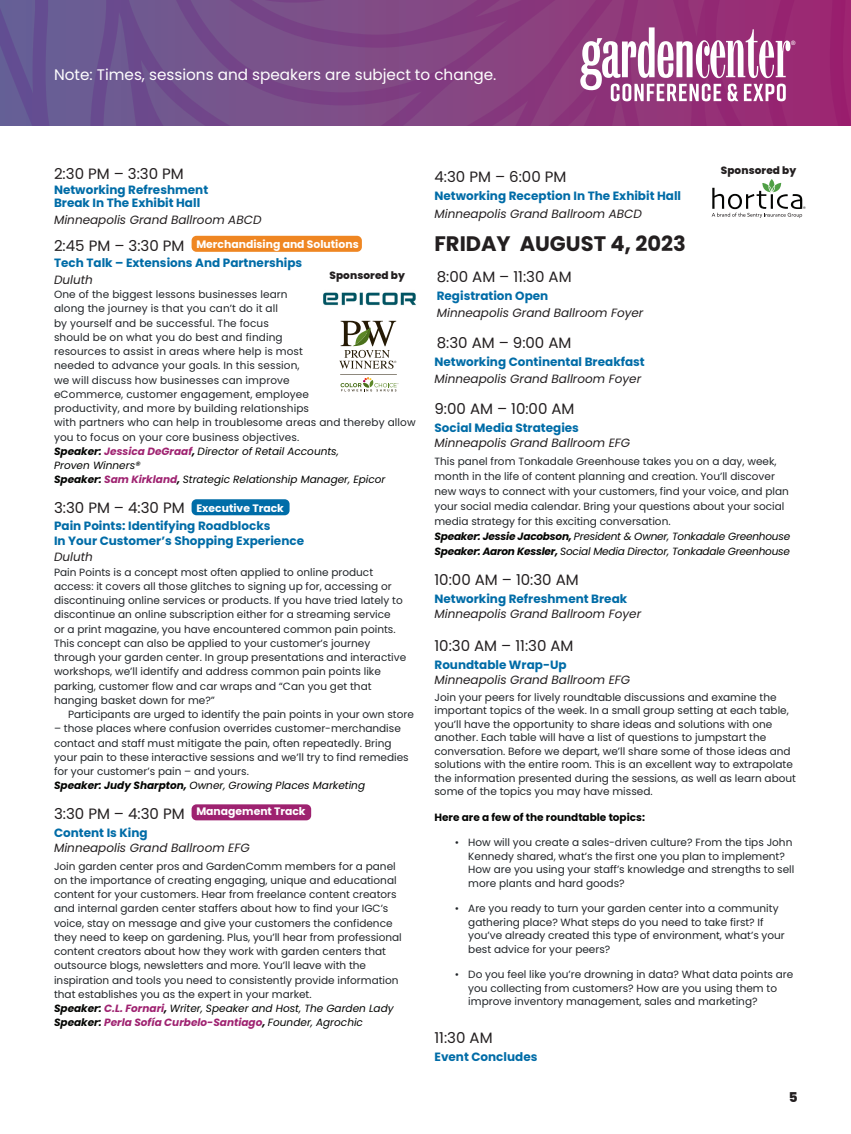
<style>
.page{position:relative;width:851px;height:1134px;background:#fff}
.page>*{position:absolute;margin:0;border:0;box-sizing:border-box;transform-origin:0 0}
.t1{font:700 21px "Poppins";color:#231f20}
.No_Spacing{font:15.3px "Poppins";color:#fff}
.t2{font:15px "Poppins";color:#231f20}
.t3{font:800 13.5px "Poppins";color:#231f20}
.No_Spacing-2{font:700 12px/16.5px "Poppins";color:#006ca7}
.No_Spacing-3{font:italic 12px/15px "Poppins";color:#231f20}
.t4{font:700 10.8px "Poppins";color:#fff}
.No_Spacing-4{font:10.5px/14.2px "Poppins";color:#212529}
.No_Spacing-5{font:700 10.5px "Poppins";color:#040503}
.t5{font:800 10.5px "Poppins";letter-spacing:.01em;color:#231f20}
.t6{font:6.15px "Museo Sans 500";color:#fff}
.s1{font-weight:400;font-style:italic;color:#231f20}
.s2{font-weight:700;font-style:italic;color:#040503}
.s3{font-weight:700;font-style:italic;color:#9f2371}
.s4{font-style:italic;color:#040503}
.s5{font-weight:700;font-style:normal;color:#006ca7}
</style>
<div class="page">
<svg style="left:0;top:0;width:850px;height:125px;background:#7e4584"></svg>
<svg style="left:580px;top:27px;width:210px;height:74px"></svg>
<svg style="left:711px;top:179px;width:94px;height:39px"></svg>
<img style="left:323px;top:292px;width:93px;height:14px">
<svg style="left:339px;top:321px;width:59px;height:70px"></svg>
<div style="left:191px;top:236px;width:171px;height:16px;background:#ef8622;border-radius:5px"></div>
<div style="left:191px;top:499px;width:98px;height:16px;background:#006da8;border-radius:5px"></div>
<div style="left:191px;top:804px;width:120px;height:16px;background:#9e2270;border-radius:5px"></div>
<p class="No_Spacing" style="left:54px;top:66px;width:444px">Note: Times, sessions and speakers are subject to change.</p>
<p class="t6" style="left:790px;top:39px;width:7px">®</p>
<p class="t2" style="left:54px;top:165px;width:131px">2:30 PM – 3:30 PM</p>
<p class="No_Spacing-2" style="left:54px;top:183px;width:156px;line-height:13.5px">Networking Refreshment<br>Break In The Exhibit Hall</p>
<p class="No_Spacing-3" style="left:54px;top:212px;width:209px">Minneapolis Grand Ballroom ABCD</p>
<p class="t2" style="left:54px;top:237px;width:132px">2:45 PM – 3:30 PM</p>
<p class="No_Spacing-2" style="left:54px;top:255px;width:250px">Tech Talk – Extensions And Partnerships<br><span class="s1">Duluth</span></p>
<p class="No_Spacing-4" style="left:54px;top:287px;width:363px">One of the biggest lessons businesses learn<br>along the journey is that you can’t do it all<br>by yourself and be successful. The focus<br>should be on what you do best and finding<br>resources to assist in areas where help is most<br>needed to advance your goals. In this session,<br>we will discuss how businesses can improve<br>eCommerce, customer engagement, employee<br>productivity, and more by building relationships<br>with partners who can help in troublesome areas and thereby allow you to focus on your core business objectives.<br><span class="s2">Speaker:</span> <span class="s3">Jessica DeGraaf</span><span class="s2">,</span> <span class="s4">Director of Retail Accounts,<br>Proven Winners®<br></span><span class="s2">Speaker:</span> <span class="s3">Sam Kirkland</span><span class="s2">,</span> <span class="s4">Strategic Relationship Manager, Epicor</span></p>
<p class="t2" style="left:54px;top:499px;width:132px">3:30 PM – 4:30 PM</p>
<p class="No_Spacing-2" style="left:54px;top:518px;width:251px;line-height:15px">Pain Points: Identifying Roadblocks<br>In Your Customer’s Shopping Experience</p>
<p class="No_Spacing-3" style="left:54px;top:550px;width:40px">Duluth</p>
<p class="No_Spacing-4" style="left:54px;top:565px;width:320px">Pain Points is a concept most often applied to online product</p>
<p class="No_Spacing-4" style="left:54px;top:579px;width:339px">access: it covers all those glitches to signing up for, accessing or</p>
<p class="No_Spacing-4" style="left:54px;top:593px;width:350px">discontinuing online services or products. If you have tried lately to</p>
<p class="No_Spacing-4" style="left:54px;top:608px;width:338px">discontinue an online subscription either for a streaming service</p>
<p class="No_Spacing-4" style="left:54px;top:622px;width:343px">or a print magazine, you have encountered common pain points.</p>
<p class="No_Spacing-4" style="left:54px;top:636px;width:318px">This concept can also be applied to your customer’s journey</p>
<p class="No_Spacing-4" style="left:54px;top:650px;width:353px">through your garden center. In group presentations and interactive</p>
<p class="No_Spacing-4" style="left:54px;top:665px;width:328px">workshops, we’ll identify and address common pain points like</p>
<p class="No_Spacing-4" style="left:54px;top:679px;width:319px">parking, customer flow and car wraps and “Can you get that</p>
<p class="No_Spacing-4" style="left:54px;top:693px;width:162px">hanging basket down for me?”</p>
<p class="No_Spacing-4" style="left:68px;top:707px;width:347px">Participants are urged to identify the pain points in your own store</p>
<p class="No_Spacing-4" style="left:54px;top:722px;width:356px">– those places where confusion overrides customer-merchandise contact and staff must mitigate the pain, often repeatedly. Bring your pain to these interactive sessions and we’ll try to find remedies for your customer’s pain – and yours.<br><span class="s2">Speaker: Judy Sharpton,</span> <span class="s4">Owner, Growing Places Marketing</span></p>
<p class="t2" style="left:54px;top:805px;width:132px">3:30 PM – 4:30 PM</p>
<p class="No_Spacing-3" style="left:54px;top:826px;width:197px"><span class="s5">Content Is King<br></span>Minneapolis Grand Ballroom EFG</p>
<p class="No_Spacing-4" style="left:54px;top:859px;width:349px">Join garden center pros and GardenComm members for a panel on the importance of creating engaging, unique and educational content for your customers. Hear from freelance content creators and internal garden center staffers about how to find your IGC’s voice, stay on message and give your customers the confidence they need to keep on gardening. Plus, you’ll hear from professional content creators about how they work with garden centers that outsource blogs, newsletters and more. You’ll leave with the inspiration and tools you need to consistently provide information that establishes you as the expert in your market.<br><span class="s2">Speaker:</span> <span class="s3">C.L. Fornari</span><span class="s2">,</span> <span class="s4">Writer, Speaker and Host, The Garden Lady </span><span class="s2">Speaker:</span> <span class="s3">Perla Sofía Curbelo-Santiago</span><span class="s2">,</span> <span class="s4">Founder, Agrochic</span></p>
<p class="t4" style="left:196px;top:238px;width:164px">Merchandising and Solutions</p>
<p class="t5" style="left:329px;top:270px;width:77px">Sponsored by</p>
<p class="t4" style="left:196px;top:502px;width:89px">Executive Track</p>
<p class="t4" style="left:196px;top:805px;width:111px">Management Track</p>
<p class="t5" style="left:720px;top:164px;width:77px">Sponsored by</p>
<p class="t2" style="left:434px;top:168px;width:133px">4:30 PM – 6:00 PM</p>
<p class="No_Spacing-2" style="left:434px;top:187px;width:248px;line-height:18px">Networking Reception In The Exhibit Hall<br><span class="s1">Minneapolis Grand Ballroom ABCD</span></p>
<p class="t1" style="left:434px;top:231px;width:253px">FRIDAY AUGUST 4, 2023</p>
<p class="t2" style="left:436px;top:268px;width:136px">8:00 AM – 11:30 AM</p>
<p class="No_Spacing-3" style="left:436px;top:288px;width:208px;line-height:16.5px"><span class="s5">Registration Open<br></span>Minneapolis Grand Ballroom Foyer</p>
<p class="t2" style="left:436px;top:334px;width:136px">8:30 AM – 9:00 AM</p>
<p class="No_Spacing-2" style="left:434px;top:354px;width:212px">Networking Continental Breakfast<br><span class="s1">Minneapolis Grand Ballroom Foyer</span></p>
<p class="t2" style="left:434px;top:400px;width:141px">9:00 AM – 10:00 AM</p>
<p class="No_Spacing-3" style="left:434px;top:421px;width:197px"><span class="s5">Social Media Strategies<br></span>Minneapolis Grand Ballroom EFG</p>
<p class="No_Spacing-4" style="left:434px;top:454px;width:357px;line-height:15px">This panel from Tonkadale Greenhouse takes you on a day, week, month in the life of content planning and creation. You’ll discover new ways to connect with your customers, find your voice, and plan your social media calendar. Bring your questions about your social media strategy for this exciting conversation.<br><span class="s2">Speaker: Jessie Jacobson,</span> <span class="s4">President &amp; Owner, Tonkadale Greenhouse </span><span class="s2">Speaker: Aaron Kessler,</span> <span class="s4">Social Media Director, Tonkadale Greenhouse</span></p>
<p class="t2" style="left:434px;top:571px;width:146px">10:00 AM – 10:30 AM</p>
<p class="No_Spacing-3" style="left:434px;top:592px;width:208px"><span class="s5">Networking Refreshment Break<br></span>Minneapolis Grand Ballroom Foyer</p>
<p class="t2" style="left:434px;top:637px;width:140px">10:30 AM – 11:30 AM</p>
<p class="No_Spacing-3" style="left:434px;top:658px;width:197px"><span class="s5">Roundtable Wrap-Up<br></span>Minneapolis Grand Ballroom EFG</p>
<p class="No_Spacing-4" style="left:434px;top:690px;width:363px;line-height:13.5px">Join your peers for lively roundtable discussions and examine the important topics of the week. In a small group setting at each table, you’ll have the opportunity to share ideas and solutions with one another. Each table will have a list of questions to jumpstart the conversation. Before we depart, we’ll share some of those ideas and solutions with the entire room. This is an excellent way to extrapolate the information presented during the sessions, as well as learn about some of the topics you may have missed.</p>
<p class="No_Spacing-5" style="left:434px;top:811px;width:212px">Here are a few of the roundtable topics:</p>
<p class="No_Spacing-4" style="left:468px;top:836px;width:327px;line-height:13.5px;text-indent:-14px">• How will you create a sales-driven culture? From the tips John Kennedy shared, what’s the first one you plan to implement?<br>How are you using your staff’s knowledge and strengths to sell more plants and hard goods?</p>
<p class="No_Spacing-4" style="left:468px;top:902px;width:318px;line-height:13.5px;text-indent:-14px">• Are you ready to turn your garden center into a community gathering place? What steps do you need to take first? If you’ve already created this type of environment, what’s your best advice for your peers?</p>
<p class="No_Spacing-4" style="left:468px;top:968px;width:326px;line-height:13.5px;text-indent:-14px">• Do you feel like you’re drowning in data? What data points are you collecting from customers? How are you using them to improve inventory management, sales and marketing?</p>
<p class="t2" style="left:434px;top:1029px;width:60px">11:30 AM</p>
<p class="No_Spacing-2" style="left:434px;top:1048px;width:104px">Event Concludes</p>
<p class="t3" style="left:788px;top:1089px;width:10px">5</p>
</div>
